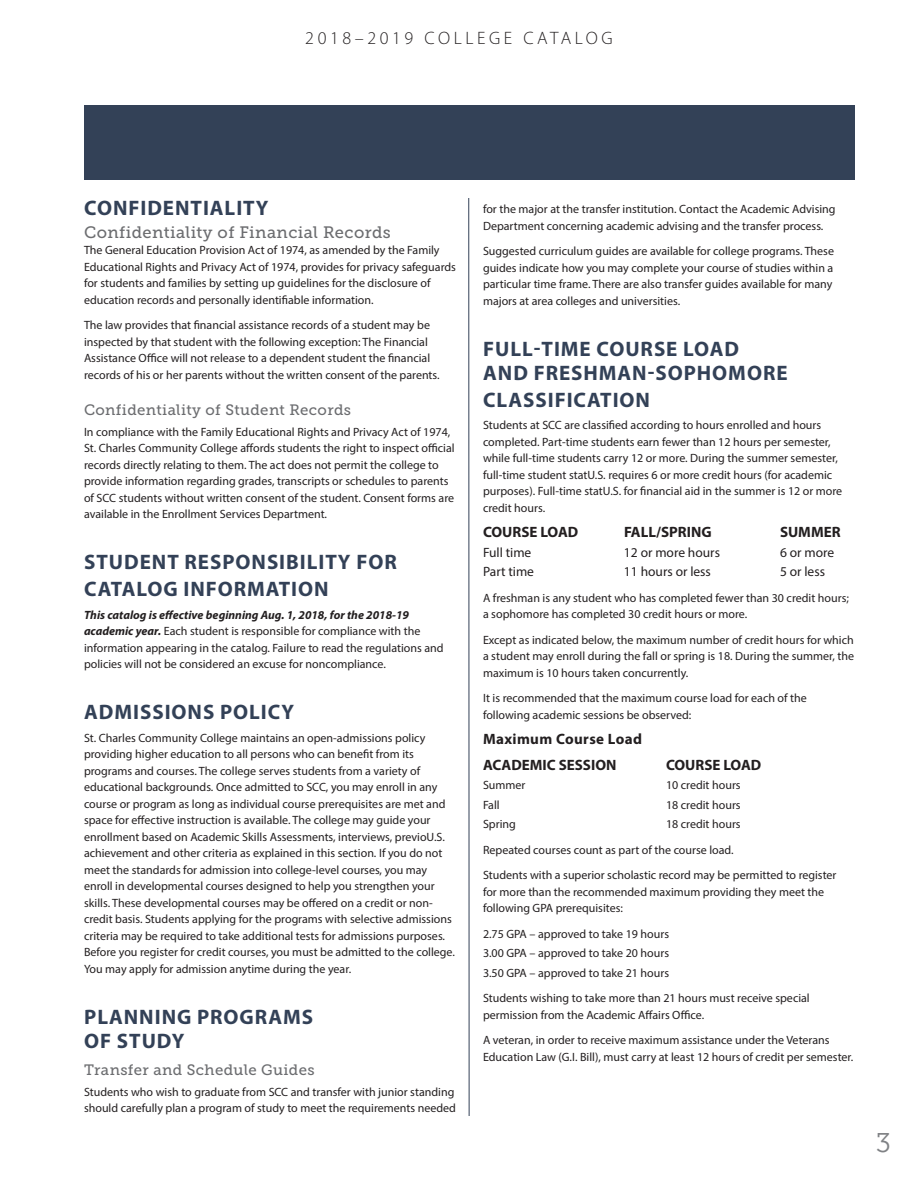
<style>
.page{position:relative;width:918px;height:1188px;background:#fff}
.page>*{position:absolute;margin:0;border:0;box-sizing:border-box;transform-origin:0 0}
.t1{font:27px "Museo Slab 300";color:#808285}
.Subhead2{font:700 21px/24px "Myriad Pro";letter-spacing:.045em;color:#334157}
.t2{font:300 18px "Myriad Pro";letter-spacing:.2em;color:#231f20}
.Subhead2-2{font:16.5px "Museo Slab 500";letter-spacing:.025em;color:#6c6d70}
.Smallest_Subhead{font:15px "Museo Slab 500";letter-spacing:.025em;color:#6c6d70}
.BodyBold_Paragraph_S{font:700 15px "Myriad Pro";color:#231f20}
.BodyCopy_Paragraph_S{font:700 15px "Myriad Pro";letter-spacing:.025em;color:#231f20}
.BodyBold_Paragraph_S-2{font:13.5px "Myriad Pro";color:#231f20}
.BodyCopy_Paragraph_S-2{font:12px/16.5px "Myriad Pro";color:#231f20}
.s1{font-weight:700;font-style:italic}
</style>
<div class="page">
<div style="left:84px;top:105px;width:771px;height:75px;background:#334157"></div>
<hr style="left:468px;top:198px;width:2px;height:918px;background:#334157">
<h3 class="t2" style="left:305px;top:27px;width:309px">2018–2019 COLLEGE CATALOG</h3>
<p class="Subhead2" style="left:84px;top:195px;width:186px">CONFIDENTIALITY</p>
<p class="Subhead2-2" style="left:84px;top:223px;width:308px">Confidentiality of Financial Records</p>
<p class="BodyCopy_Paragraph_S-2" style="left:84px;top:242px;width:374px">The General Education Provision Act of 1974, as amended by the Family Educational Rights and Privacy Act of 1974, provides for privacy safeguards for students and families by setting up guidelines for the disclosure of education records and personally identifiable information.</p>
<p class="BodyCopy_Paragraph_S-2" style="left:84px;top:317px;width:357px">The law provides that financial assistance records of a student may be inspected by that student with the following exception: The Financial Assistance Office will not release to a dependent student the financial records of his or her parents without the written consent of the parents.</p>
<p class="Smallest_Subhead" style="left:84px;top:401px;width:269px">Confidentiality of Student Records</p>
<p class="BodyCopy_Paragraph_S-2" style="left:84px;top:423px;width:372px">In compliance with the Family Educational Rights and Privacy Act of 1974, St. Charles Community College affords students the right to inspect official records directly relating to them. The act does not permit the college to provide information regarding grades, transcripts or schedules to parents of SCC students without written consent of the student. Consent forms are available in the Enrollment Services Department.</p>
<p class="Subhead2" style="left:84px;top:548px;width:314px;line-height:27px">STUDENT RESPONSIBILITY FOR<br>CATALOG INFORMATION</p>
<p class="BodyCopy_Paragraph_S-2" style="left:84px;top:606px;width:361px"><span class="s1">This catalog is effective beginning Aug. 1, 2018, for the 2018-19 academic year.</span> Each student is responsible for compliance with the information appearing in the catalog. Failure to read the regulations and policies will not be considered an excuse for noncompliance.</p>
<p class="Subhead2" style="left:84px;top:699px;width:211px">ADMISSIONS POLICY</p>
<p class="BodyCopy_Paragraph_S-2" style="left:84px;top:729px;width:373px">St. Charles Community College maintains an open-admissions policy providing higher education to all persons who can benefit from its programs and courses. The college serves students from a variety of educational backgrounds. Once admitted to SCC, you may enroll in any course or program as long as individual course prerequisites are met and space for effective instruction is available. The college may guide your enrollment based on Academic Skills Assessments, interviews, previoU.S. achievement and other criteria as explained in this section. If you do not meet the standards for admission into college-level courses, you may enroll in developmental courses designed to help you strengthen your skills. These developmental courses may be offered on a credit or non&shy;credit basis. Students applying for the programs with selective admissions criteria may be required to take additional tests for admissions purposes.<br>Before you register for credit courses, you must be admitted to the college.<br>You may apply for admission anytime during the year.</p>
<p class="Subhead2" style="left:84px;top:1004px;width:231px">PLANNING PROGRAMS<br>OF STUDY</p>
<p class="Smallest_Subhead" style="left:84px;top:1061px;width:232px">Transfer and Schedule Guides</p>
<p class="BodyCopy_Paragraph_S-2" style="left:84px;top:1083px;width:373px">Students who wish to graduate from SCC and transfer with junior standing should carefully plan a program of study to meet the requirements needed</p>
<p class="BodyCopy_Paragraph_S-2" style="left:483px;top:201px;width:354px">for the major at the transfer institution. Contact the Academic Advising<br>Department concerning academic advising and the transfer process.</p>
<p class="BodyCopy_Paragraph_S-2" style="left:483px;top:243px;width:353px">Suggested curriculum guides are available for college programs. These guides indicate how you may complete your course of studies within a particular time frame. There are also transfer guides available for many majors at area colleges and universities.</p>
<p class="Subhead2" style="left:483px;top:336px;width:306px">FULL-TIME COURSE LOAD<br>AND FRESHMAN-SOPHOMORE</p>
<p class="Subhead2" style="left:483px;top:387px;width:168px">CLASSIFICATION</p>
<p class="BodyCopy_Paragraph_S-2" style="left:483px;top:417px;width:361px">Students at SCC are classified according to hours enrolled and hours completed. Part-time students earn fewer than 12 hours per semester, while full-time students carry 12 or more. During the summer semester, full-time student statU.S. requires 6 or more credit hours (for academic purposes). Full-time statU.S. for financial aid in the summer is 12 or more credit hours.</p>
<p class="BodyBold_Paragraph_S" style="left:483px;top:522px;width:97px">COURSE LOAD</p>
<p class="BodyBold_Paragraph_S" style="left:624px;top:522px;width:89px">FALL/SPRING</p>
<p class="BodyBold_Paragraph_S" style="left:780px;top:522px;width:62px">SUMMER</p>
<p class="BodyBold_Paragraph_S-2" style="left:483px;top:544px;width:50px">Full time</p>
<p class="BodyBold_Paragraph_S-2" style="left:624px;top:544px;width:98px">12 or more hours</p>
<p class="BodyBold_Paragraph_S-2" style="left:780px;top:544px;width:56px">6 or more</p>
<p class="BodyBold_Paragraph_S-2" style="left:483px;top:563px;width:53px">Part time</p>
<p class="BodyBold_Paragraph_S-2" style="left:624px;top:563px;width:89px">11 hours or less</p>
<p class="BodyBold_Paragraph_S-2" style="left:780px;top:563px;width:47px">5 or less</p>
<p class="BodyCopy_Paragraph_S-2" style="left:483px;top:589px;width:367px">A freshman is any student who has completed fewer than 30 credit hours; a sophomore has completed 30 credit hours or more.</p>
<p class="BodyCopy_Paragraph_S-2" style="left:483px;top:631px;width:373px;text-align:justify">Except as indicated below, the maximum number of credit hours for which a student may enroll during the fall or spring is 18. During the summer, the maximum is 10 hours taken concurrently.</p>
<p class="BodyCopy_Paragraph_S-2" style="left:483px;top:690px;width:325px">It is recommended that the maximum course load for each of the following academic sessions be observed:</p>
<p class="BodyCopy_Paragraph_S" style="left:483px;top:729px;width:161px">Maximum Course Load</p>
<p class="BodyBold_Paragraph_S" style="left:483px;top:755px;width:135px">ACADEMIC SESSION</p>
<p class="BodyBold_Paragraph_S" style="left:666px;top:755px;width:97px">COURSE LOAD</p>
<p class="BodyCopy_Paragraph_S-2" style="left:483px;top:777px;width:44px">Summer</p>
<p class="BodyCopy_Paragraph_S-2" style="left:666px;top:777px;width:76px">10 credit hours</p>
<p class="BodyCopy_Paragraph_S-2" style="left:483px;top:796px;width:18px">Fall</p>
<p class="BodyCopy_Paragraph_S-2" style="left:666px;top:796px;width:76px">18 credit hours</p>
<p class="BodyCopy_Paragraph_S-2" style="left:483px;top:816px;width:34px">Spring</p>
<p class="BodyCopy_Paragraph_S-2" style="left:666px;top:816px;width:76px">18 credit hours</p>
<p class="BodyCopy_Paragraph_S-2" style="left:483px;top:841px;width:252px">Repeated courses count as part of the course load.</p>
<p class="BodyCopy_Paragraph_S-2" style="left:483px;top:867px;width:355px">Students with a superior scholastic record may be permitted to register for more than the recommended maximum providing they meet the following GPA prerequisites:</p>
<p class="BodyCopy_Paragraph_S-2" style="left:483px;top:925px;width:188px">2.75 GPA – approved to take 19 hours</p>
<p class="BodyCopy_Paragraph_S-2" style="left:483px;top:945px;width:188px">3.00 GPA – approved to take 20 hours</p>
<p class="BodyCopy_Paragraph_S-2" style="left:483px;top:964px;width:188px">3.50 GPA – approved to take 21 hours</p>
<p class="BodyCopy_Paragraph_S-2" style="left:483px;top:990px;width:328px">Students wishing to take more than 21 hours must receive special permission from the Academic Affairs Office.</p>
<p class="BodyCopy_Paragraph_S-2" style="left:483px;top:1032px;width:372px">A veteran, in order to receive maximum assistance under the Veterans<br>Education Law (G.I. Bill), must carry at least 12 hours of credit per semester.</p>
<h1 class="t1" style="left:876px;top:1128px;width:17px">3</h1>
</div>
